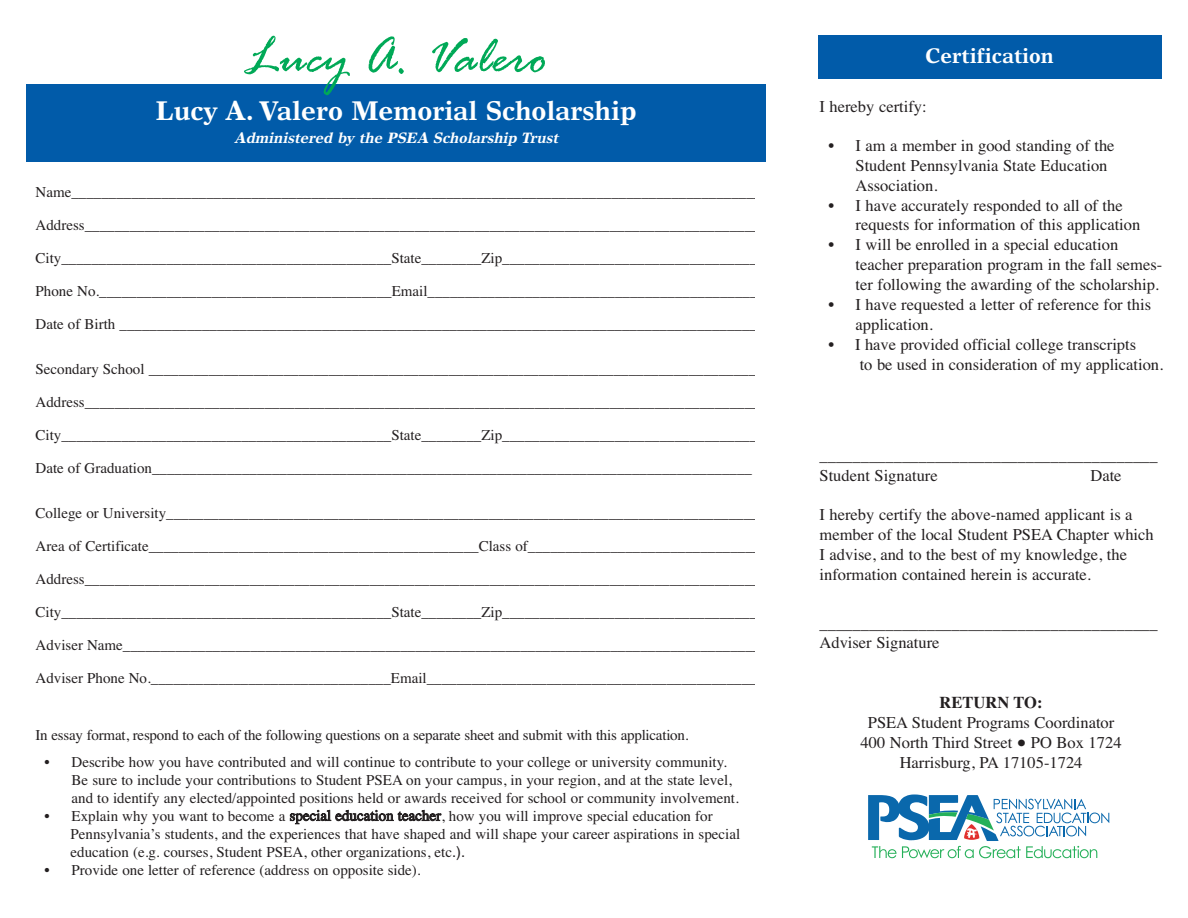
<style>
.page{position:relative;width:1188px;height:918px;background:#fff}
.page>*{position:absolute;margin:0;border:0;box-sizing:border-box;transform-origin:0 0}
.t1{font:italic 54px "Rage";color:#00a957}
.t2{font:700 27px "Times Europa";color:#fff}
.t3{font:700 21px "Times Europa";color:#fff}
.t4{font:16.5px/19.8px "Times";color:#231f20}
.t5{font:700 16.5px "Times";color:#231f20}
.t6{font:15px/18px "Times";color:#231f20}
.t7{font:italic 700 15px "Times Europa";color:#fff}
.s1{font-family:"Helvetica"}
.s2{font-family:"Lucida Grande"}
</style>
<div class="page">
<div style="left:818px;top:36px;width:343px;height:43px;background:#015ba9"></div>
<div style="left:26px;top:84px;width:740px;height:78px;background:#015ba9"></div>
<svg style="left:868px;top:794px;width:241px;height:64px"></svg>
<h1 class="t1" style="left:245px;top:24px;width:304px">Lucy A. Valero</h1>
<h2 class="t2" style="left:156px;top:100px;width:482px">Lucy A. Valero Memorial Scholarship</h2>
<p class="t7" style="left:234px;top:133px;width:329px">Administered by the PSEA Scholarship Trust</p>
<p class="t6" style="left:36px;top:183px;width:727px">Name____________________________________________________________________________________________</p>
<p class="t6" style="left:36px;top:216px;width:726px">Address__________________________________________________________________________________________</p>
<p class="t6" style="left:36px;top:249px;width:731px">City____________________________________________State________Zip___________________________________</p>
<p class="t6" style="left:36px;top:282px;width:724px">Phone No._______________________________________Email____________________________________________</p>
<p class="t6" style="left:36px;top:315px;width:723px">Date of Birth _____________________________________________________________________________________</p>
<p class="t6" style="left:36px;top:360px;width:722px">Secondary School _________________________________________________________________________________</p>
<p class="t6" style="left:36px;top:393px;width:726px">Address__________________________________________________________________________________________</p>
<p class="t6" style="left:36px;top:426px;width:731px">City____________________________________________State________Zip___________________________________</p>
<p class="t6" style="left:36px;top:459px;width:718px">Date of Graduation________________________________________________________________________________</p>
<p class="t6" style="left:36px;top:504px;width:732px">College or University________________________________________________________________________________</p>
<p class="t6" style="left:36px;top:537px;width:734px">Area of Certificate____________________________________________Class of________________________________</p>
<p class="t6" style="left:36px;top:570px;width:726px">Address__________________________________________________________________________________________</p>
<p class="t6" style="left:36px;top:603px;width:731px">City____________________________________________State________Zip___________________________________</p>
<p class="t6" style="left:36px;top:636px;width:734px">Adviser Name______________________________________________________________________________________</p>
<p class="t6" style="left:36px;top:669px;width:723px">Adviser Phone No.________________________________Email____________________________________________</p>
<p class="t6" style="left:36px;top:725px;width:655px">In essay format, respond to each of the following questions on a separate sheet and submit with this application.</p>
<p class="t6" style="left:72px;top:752px;width:669px;text-indent:-27px">• Describe how you have contributed and will continue to contribute to your college or university community.<br>Be sure to include your contributions to Student PSEA on your campus, in your region, and at the state level, and to identify any elected/appointed positions held or awards received for school or community involvement.</p>
<p class="t6" style="left:71px;top:806px;width:671px;text-indent:-26px">• Explain why you want to become a special education teacher, how you will improve special education for<br>Pennsylvania’s students, and the experiences that have shaped and will shape your career aspirations in special education (e.g. courses, Student PSEA, other organizations, etc<span class="s1">.).</span></p>
<p class="t6" style="left:45px;top:860px;width:378px">• Provide one letter of reference (address on opposite side).</p>
<h3 class="t3" style="left:925px;top:48px;width:130px">Certification</h3>
<p class="t4" style="left:820px;top:96px;width:109px">I hereby certify:</p>
<p class="t4" style="left:856px;top:136px;width:261px;text-indent:-27px">• I am a member in good standing of the<br>Student Pennsylvania State Education<br>Association.</p>
<p class="t4" style="left:856px;top:195px;width:286px;text-indent:-27px">• I have accurately responded to all of the requests for information of this application</p>
<p class="t4" style="left:856px;top:235px;width:308px;text-indent:-27px">• I will be enrolled in a special education teacher preparation program in the fall semes&shy;ter following the awarding of the scholarship.</p>
<p class="t4" style="left:856px;top:294px;width:297px;text-indent:-27px">• I have requested a letter of reference for this application.</p>
<p class="t4" style="left:860px;top:334px;width:305px;text-indent:-31px">• I have provided official college transcripts<br>to be used in consideration of my application.</p>
<p class="t4" style="left:820px;top:445px;width:340px">_________________________________________<br>Student Signature</p>
<p class="t4" style="left:1090px;top:465px;width:33px">Date</p>
<p class="t4" style="left:820px;top:505px;width:336px">I hereby certify the above-named applicant is a member of the local Student PSEA Chapter which I advise, and to the best of my knowledge, the information contained herein is accurate.</p>
<p class="t4" style="left:820px;top:613px;width:340px">_________________________________________<br>Adviser Signature</p>
<p class="t5" style="left:940px;top:692px;width:104px">RETURN TO:</p>
<p class="t4" style="left:861px;top:712px;width:262px;text-align:center">PSEA Student Programs Coordinator<br>400 North Third Street <span class="s2">●</span> PO Box 1724<br>Harrisburg, PA 17105-1724</p>
</div>
